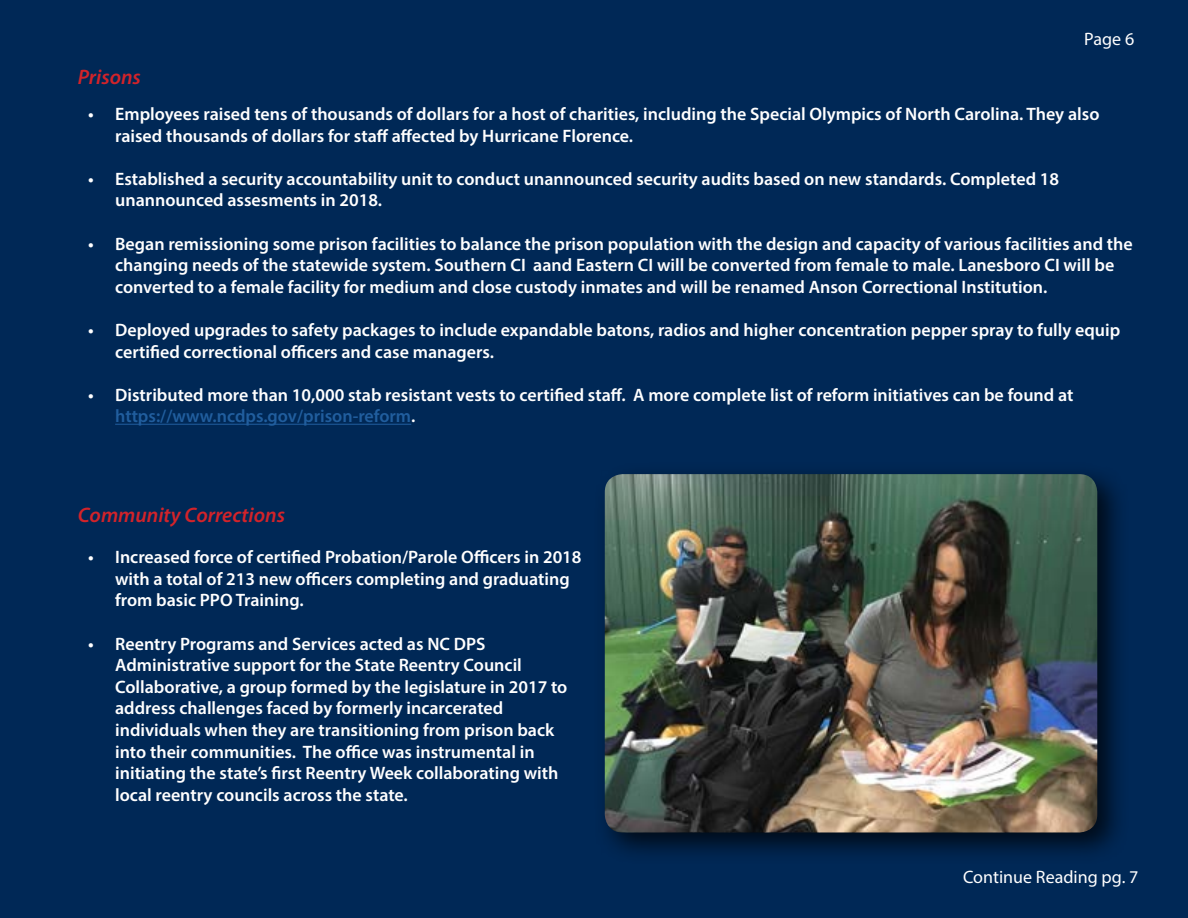
<style>
.page{position:relative;width:1188px;height:918px;background:#002856}
.page>*{position:absolute;margin:0;border:0;box-sizing:border-box;transform-origin:0 0}
.t1{font:italic 600 21px "Myriad Pro";color:#d2232a}
.t2{font:600 18px/21.6px "Myriad Pro";color:#fff}
.t3{font:18px "Myriad Pro";color:#fff}
.s1{color:#215e9e}
</style>
<div class="page">
<div style="left:593px;top:462px;width:537px;height:404px;background:#000;opacity:.75"></div>
<img style="left:605px;top:474px;width:492px;height:358px">
<hr style="left:115px;top:424px;width:296px;height:1px;background:#215e9e">
<p class="t1" style="left:78px;top:64px;width:65px">Prisons</p>
<p class="t3" style="left:1084px;top:28px;width:51px">Page 6</p>
<p class="t2" style="left:115px;top:103px;width:986px;text-indent:-27px">• Employees raised tens of thousands of dollars for a host of charities, including the Special Olympics of North Carolina. They also raised thousands of dollars for staff affected by Hurricane Florence.</p>
<p class="t2" style="left:115px;top:168px;width:946px;text-indent:-27px">• Established a security accountability unit to conduct unannounced security audits based on new standards. Completed 18 unannounced assesments in 2018.</p>
<p class="t2" style="left:115px;top:232px;width:1019px;text-indent:-27px">• Began remissioning some prison facilities to balance the prison population with the design and capacity of various facilities and the changing needs of the statewide system. Southern CI aand Eastern CI will be converted from female to male. Lanesboro CI will be converted to a female facility for medium and close custody inmates and will be renamed Anson Correctional Institution.</p>
<p class="t2" style="left:115px;top:319px;width:1007px;text-indent:-27px">• Deployed upgrades to safety packages to include expandable batons, radios and higher concentration pepper spray to fully equip certified correctional officers and case managers.</p>
<p class="t2" style="left:115px;top:384px;width:960px;text-indent:-27px">• Distributed more than 10,000 stab resistant vests to certified staff. A more complete list of reform initiatives can be found at <span class="s1">https://www.ncdps.gov/prison-reform</span>.</p>
<p class="t1" style="left:78px;top:502px;width:209px">Community Corrections</p>
<p class="t2" style="left:115px;top:546px;width:468px;text-indent:-27px">• Increased force of certified Probation/Parole Officers in 2018 with a total of 213 new officers completing and graduating from basic PPO Training.</p>
<p class="t2" style="left:115px;top:632px;width:454px;text-indent:-27px">• Reentry Programs and Services acted as NC DPS Administrative support for the State Reentry Council Collaborative, a group formed by the legislature in 2017 to address challenges faced by formerly incarcerated individuals when they are transitioning from prison back into their communities. The office was instrumental in initiating the state’s first Reentry Week collaborating with local reentry councils across the state.</p>
<p class="t3" style="left:963px;top:866px;width:177px">Continue Reading pg. 7</p>
</div>
